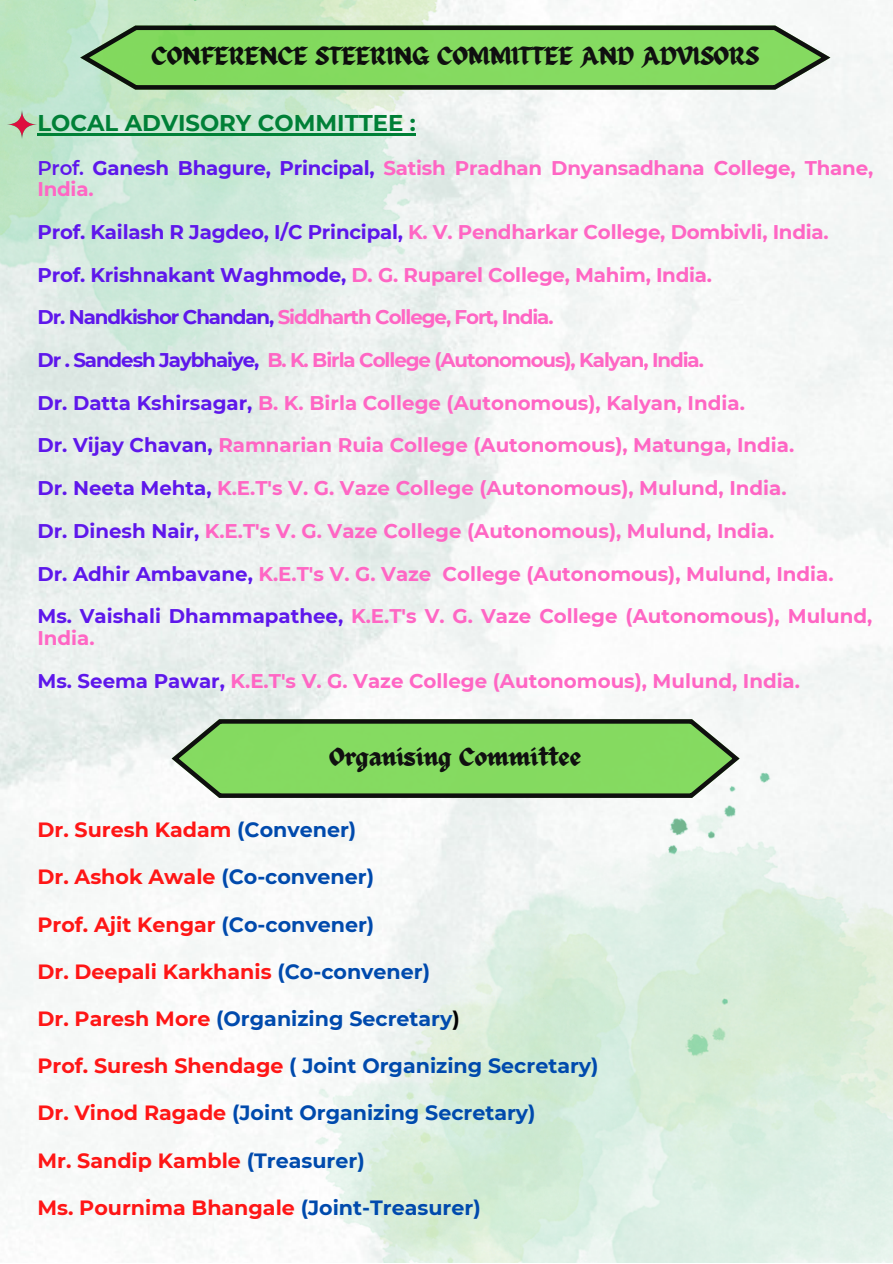
<style>
.page{position:relative;width:893px;height:1264px;background:#fff}
.page>*{position:absolute;margin:0;border:0;box-sizing:border-box;transform-origin:0 0}
.t1{font:25.2px "ED Celandine";color:#010101}
.t2{font:700 22.8px "Montserrat";color:#008037}
.t3{font:700 20.55px "Montserrat";color:#ff1616}
.t4{font:700 20.55px "Montserrat";color:#004aad}
.t5{font:700 19.8px/42.8px "Montserrat";color:#ff66c4}
.s1{font-weight:600;color:#5e17eb}
.s2{color:#5e17eb}
.s3{color:#004aad}
.s4{color:#ff1616}
.s5{color:#010101}
</style>
<div class="page">
<img style="left:0;top:0;width:892px;height:1259px">
<img style="left:0;top:0;width:446px;height:410px">
<img style="left:310px;top:772px;width:582px;height:490px">
<svg style="left:172px;top:719px;width:567px;height:79px;background:#80c463"></svg>
<svg style="left:80px;top:26px;width:750px;height:64px;background:#79bf5d"></svg>
<hr style="left:37px;top:133px;width:379px;height:2px;background:#008037">
<img style="left:7px;top:109px;width:30px;height:31px">
<p class="t1" style="left:151px;top:42px;width:609px">CONFERENCE STEERING COMMITTEE AND ADVISORS</p>
<p class="t2" style="left:37px;top:109px;width:380px">LOCAL ADVISORY COMMITTEE :</p>
<p class="t5" style="left:37px;top:157px;width:837px;line-height:21.3px"><span class="s1">Prof.</span> <span class="s2">Ganesh Bhagure, Principal,</span> Satish Pradhan Dnyansadhana College, Thane,<br>India.</p>
<p class="t5" style="left:37px;top:210px;width:836px"><span class="s2">Prof. Kailash R Jagdeo, I/C Principal,</span> K. V. Pendharkar College, Dombivli, India.<br><span class="s2">Prof. Krishnakant Waghmode,</span> D. G. Ruparel College, Mahim, India.<br><span class="s2">Dr. Nandkishor Chandan,</span> Siddharth College, Fort, India.<br><span class="s2">Dr . Sandesh Jaybhaiye,</span> B. K. Birla College (Autonomous), Kalyan, India.<br><span class="s2">Dr. Datta Kshirsagar,</span> B. K. Birla College (Autonomous), Kalyan, India.<br><span class="s2">Dr. Vijay Chavan,</span> Ramnarian Ruia College (Autonomous), Matunga, India.<br><span class="s2">Dr. Neeta Mehta,</span> K.E.T's V. G. Vaze College (Autonomous), Mulund, India.<br><span class="s2">Dr. Dinesh Nair,</span> K.E.T's V. G. Vaze College (Autonomous), Mulund, India.<br><span class="s2">Dr. Adhir Ambavane,</span> K.E.T's V. G. Vaze College (Autonomous), Mulund, India.<br><span class="s2">Ms. Vaishali Dhammapathee,</span> K.E.T's V. G. Vaze College (Autonomous), Mulund,</p>
<p class="t5" style="left:37px;top:616px;width:764px">India.<br><span class="s2">Ms. Seema Pawar,</span> K.E.T's V. G. Vaze College (Autonomous), Mulund, India.</p>
<p class="t1" style="left:329px;top:743px;width:253px">Organising Committee</p>
<p class="t3" style="left:37px;top:817px;width:320px">Dr. Suresh Kadam <span class="s3">(Convener)</span></p>
<p class="t3" style="left:37px;top:864px;width:338px">Dr. Ashok Awale <span class="s3">(Co-convener)</span></p>
<p class="t3" style="left:37px;top:911px;width:338px">Prof. Ajit Kengar <span class="s3">(Co-convener)</span></p>
<p class="t3" style="left:37px;top:958px;width:394px">Dr. Deepali Karkhanis <span class="s3">(Co-convener)</span></p>
<p class="t4" style="left:37px;top:1006px;width:424px"><span class="s4">Dr. Paresh More</span> (Organizing Secretary<span class="s5">)</span></p>
<p class="t4" style="left:37px;top:1053px;width:562px"><span class="s4">Prof. Suresh Shendage</span> ( Joint Organizing Secretary)</p>
<p class="t4" style="left:37px;top:1100px;width:499px"><span class="s4">Dr. Vinod Ragade</span> (Joint Organizing Secretary)</p>
<p class="t3" style="left:37px;top:1147px;width:329px">Mr. Sandip Kamble <span class="s3">(Treasurer)</span></p>
<p class="t3" style="left:37px;top:1194px;width:445px">Ms. Pournima Bhangale <span class="s3">(Joint-Treasurer)</span></p>
</div>
